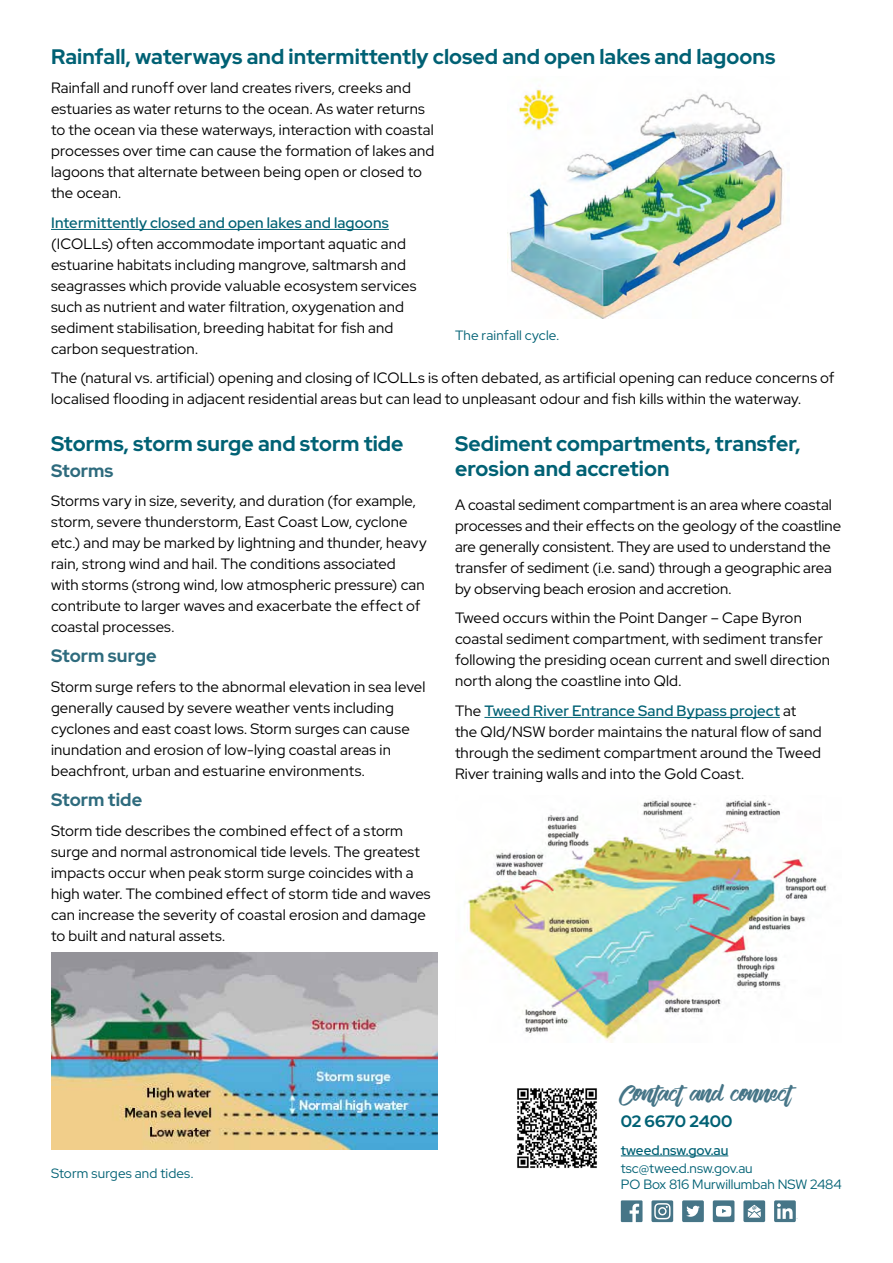
<style>
.page{position:relative;width:893px;height:1263px;background:#fff}
.page>*{position:absolute;margin:0;border:0;box-sizing:border-box;transform-origin:0 0}
.body{font:700 21px/25.2px "Red Hat Display";color:#006174}
.t1{font:700 18px "Red Hat Display";color:#2e6b7d}
.Contact_connect{font:18px "Vendetta";color:#467587}
.phone{font:700 16.5px "Red Hat Display";letter-spacing:-.005em;color:#006174}
.body-2{font:15px/21px "Red Hat Display";letter-spacing:.01em;color:#000}
.details{font:13.5px/18px "Red Hat Display";color:#006174}
.s1{font-weight:500;color:#006174}
.s2{font-weight:500}
</style>
<div class="page">
<hr style="left:51px;top:229px;width:338px;height:1px;background:#006174">
<img style="left:507px;top:89px;width:276px;height:229px">
<img style="left:51px;top:953px;width:387px;height:197px">
<hr style="left:484px;top:717px;width:296px;height:1px;background:#006174">
<img style="left:467px;top:800px;width:360px;height:243px">
<img style="left:517px;top:1088px;width:80px;height:81px">
<hr style="left:621px;top:1155px;width:107px;height:1px;background:#006174">
<svg style="left:621px;top:1200px;width:21px;height:22px"></svg>
<svg style="left:651px;top:1200px;width:22px;height:22px"></svg>
<svg style="left:682px;top:1200px;width:22px;height:22px"></svg>
<div style="left:713px;top:1200px;width:21px;height:22px;background:#467587;border-radius:2px"></div>
<svg style="left:716px;top:1206px;width:15px;height:11px"></svg>
<svg style="left:743px;top:1200px;width:22px;height:22px"></svg>
<svg style="left:774px;top:1200px;width:23px;height:22px"></svg>
<p class="body" style="left:51px;top:44px;width:726px">Rainfall, waterways and intermittently closed and open lakes and lagoons</p>
<p class="body-2" style="left:51px;top:77px;width:385px">Rainfall and runoff over land creates rivers, creeks and estuaries as water returns to the ocean. As water returns to the ocean via these waterways, interaction with coastal processes over time can cause the formation of lakes and lagoons that alternate between being open or closed to the ocean.</p>
<p class="body-2" style="left:51px;top:212px;width:367px"><span class="s1">Intermittently closed and open lakes and lagoons </span>(ICOLLs) often accommodate important aquatic and estuarine habitats including mangrove, saltmarsh and seagrasses which provide valuable ecosystem services such as nutrient and water filtration, oxygenation and sediment stabilisation, breeding habitat for fish and carbon sequestration.</p>
<p class="details" style="left:455px;top:326px;width:106px">The rainfall cycle.</p>
<p class="body-2" style="left:51px;top:367px;width:785px">The (natural vs. artificial) opening and closing of ICOLLs is often debated, as artificial opening can reduce concerns of localised flooding in adjacent residential areas but can lead to unpleasant odour and fish kills within the waterway.</p>
<p class="body" style="left:51px;top:431px;width:354px">Storms, storm surge and storm tide</p>
<p class="t1" style="left:51px;top:459px;width:64px">Storms</p>
<p class="body-2" style="left:51px;top:490px;width:377px">Storms vary in size, severity, and duration (for example, storm, severe thunderstorm, East Coast Low, cyclone etc.) and may be marked by lightning and thunder, heavy rain, strong wind and hail. The conditions associated with storms (strong wind, low atmospheric pressure) can contribute to larger waves and exacerbate the effect of coastal processes.</p>
<p class="t1" style="left:51px;top:644px;width:107px">Storm surge</p>
<p class="body-2" style="left:51px;top:676px;width:376px">Storm surge refers to the abnormal elevation in sea level generally caused by severe weather vents including cyclones and east coast lows. Storm surges can cause inundation and erosion of low-lying coastal areas in beachfront, urban and estuarine environments.</p>
<p class="t1" style="left:51px;top:788px;width:93px">Storm tide</p>
<p class="body-2" style="left:51px;top:819px;width:381px">Storm tide describes the combined effect of a storm surge and normal astronomical tide levels. The greatest impacts occur when peak storm surge coincides with a high water. The combined effect of storm tide and waves can increase the severity of coastal erosion and damage to built and natural assets.</p>
<p class="body" style="left:455px;top:431px;width:347px">Sediment compartments, transfer, erosion and accretion</p>
<p class="body-2" style="left:455px;top:494px;width:388px">A coastal sediment compartment is an area where coastal processes and their effects on the geology of the coastline are generally consistent. They are used to understand the transfer of sediment (i.e. sand) through a geographic area by observing beach erosion and accretion.</p>
<p class="body-2" style="left:455px;top:607px;width:377px">Tweed occurs within the Point Danger – Cape Byron coastal sediment compartment, with sediment transfer following the presiding ocean current and swell direction north along the coastline into Qld.</p>
<p class="body-2" style="left:455px;top:700px;width:368px">The <span class="s1">Tweed River Entrance Sand Bypass project</span> at the Qld/NSW border maintains the natural flow of sand through the sediment compartment around the Tweed River training walls and into the Gold Coast.</p>
<p class="details" style="left:51px;top:1164px;width:144px">Storm surges and tides.</p>
<p class="Contact_connect" style="left:621px;top:1084px;width:171px">Contact and connect</p>
<p class="phone" style="left:621px;top:1111px;width:113px">02 6670 2400</p>
<p class="details" style="left:621px;top:1140px;width:133px"><span class="s2">tweed.nsw.gov.au </span>tsc@tweed.nsw.gov.au</p>
<p class="details" style="left:621px;top:1175px;width:223px">PO Box 816 Murwillumbah NSW 2484</p>
</div>
